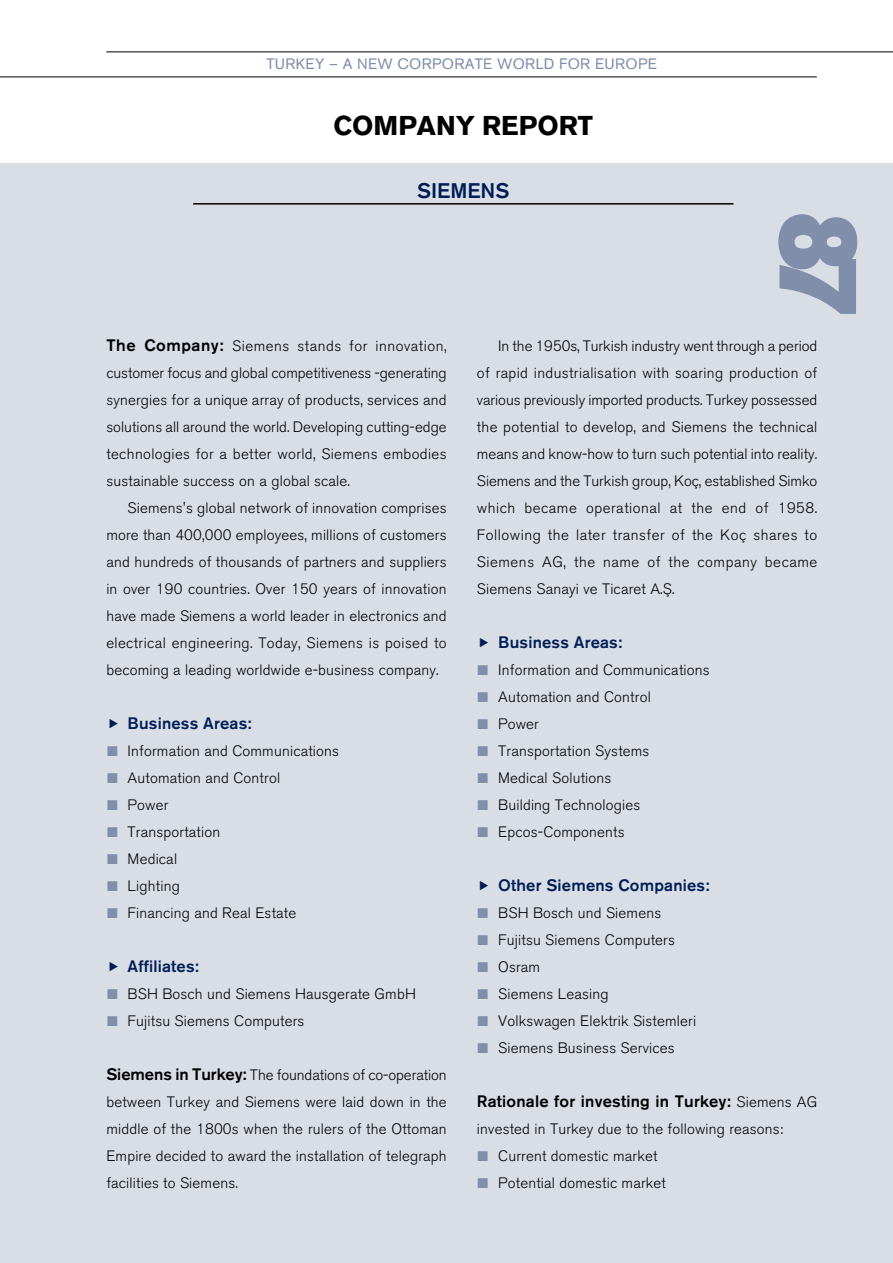
<style>
.page{position:relative;width:893px;height:1263px;background:#fff}
.page>*{position:absolute;margin:0;border:0;box-sizing:border-box;transform-origin:0 0}
.t1{font:700 108px "AG3";color:#808eaa}
.t2{font:700 27px "AG3";color:#000}
.t3{font:21px "AG2 med";color:#001e56}
.t4{font:16.5px "AG2 med";letter-spacing:.01em;color:#001e56}
.t5{font:16.5px "AG2 med";letter-spacing:.01em;color:#000}
.t6{font:300 15px/27px "AG4";letter-spacing:.01em;color:#000}
.t7{font:15px "AG1 reg";letter-spacing:.025em;color:#808eaa}
.s1{font-family:"AG2 med";font-weight:400;font-size:16.5px}
.s2{font-family:"AG4";font-weight:300;font-size:15px}
</style>
<div class="page">
<div style="left:0;top:164px;width:892px;height:1099px;background:#d9dde6"></div>
<hr style="left:0;top:77px;width:816px;height:1px;background:#000">
<hr style="left:106px;top:52px;width:786px;height:1px;background:#000">
<hr style="left:193px;top:203px;width:540px;height:2px;background:#000">
<p class="t7" style="left:266px;top:58px;width:392px">TURKEY – A NEW CORPORATE WORLD FOR EUROPE</p>
<h2 class="t2" style="left:333px;top:116px;width:261px">COMPANY REPORT</h2>
<h3 class="t3" style="left:417px;top:183px;width:94px">SIEMENS</h3>
<h1 class="t1" style="left:858px;top:212px;width:107px;rotate:90deg">87</h1>
<p class="t6" style="left:106px;top:334px;width:342px;text-align:justify"><span class="s1">The Company:</span> Siemens stands for innovation, customer focus and global competitiveness -generating synergies for a unique array of products, services and solutions all around the world. Developing cutting-edge technologies for a better world, Siemens embodies sustainable success on a global scale.</p>
<p class="t6" style="left:106px;top:496px;width:342px;text-align:justify;text-indent:21px">Siemens's global network of innovation comprises more than 400,000 employees, millions of customers and hundreds of thousands of partners and suppliers in over 190 countries. Over 150 years of innovation have made Siemens a world leader in electronics and electrical engineering. Today, Siemens is poised to becoming a leading worldwide e-business company.</p>
<p class="t4" style="left:128px;top:717px;width:125px">Business Areas:</p>
<p class="t6" style="left:128px;top:739px;width:213px">Information and Communications<br>Automation and Control<br>Power<br>Transportation<br>Medical<br>Lighting<br>Financing and Real Estate</p>
<p class="t4" style="left:128px;top:960px;width:73px">Affiliates:</p>
<p class="t6" style="left:128px;top:982px;width:290px">BSH Bosch und Siemens Hausgerate GmbH<br>Fujitsu Siemens Computers</p>
<p class="t6" style="left:106px;top:1063px;width:342px;text-align:justify"><span class="s1">Siemens in Turkey:</span> The foundations of co-operation between Turkey and Siemens were laid down in the middle of the 1800s when the rulers of the Ottoman Empire decided to award the installation of telegraph facilities to Siemens.</p>
<p class="t6" style="left:477px;top:334px;width:342px;text-align:justify;text-indent:21px">In the 1950s, Turkish industry went through a period of rapid industrialisation with soaring production of various previously imported products. Turkey possessed the potential to develop, and Siemens the technical means and know-how to turn such potential into reality.<br>Siemens and the Turkish group, Koç, established Simko which became operational at the end of 1958.<br>Following the later transfer of the Koç shares to Siemens AG, the name of the company became Siemens Sanayi ve Ticaret A.fi.</p>
<p class="t4" style="left:498px;top:636px;width:125px">Business Areas:</p>
<p class="t6" style="left:498px;top:658px;width:213px">Information and Communications<br>Automation and Control<br>Power<br>Transportation Systems<br>Medical Solutions<br>Building Technologies<br>Epcos-Components</p>
<p class="t4" style="left:498px;top:879px;width:213px">Other Siemens Companies:</p>
<p class="t6" style="left:498px;top:901px;width:199px">BSH Bosch und Siemens<br>Fujitsu Siemens Computers<br>Osram<br>Siemens Leasing<br>Volkswagen Elektrik Sistemleri<br>Siemens Business Services</p>
<p class="t5" style="left:477px;top:1095px;width:342px">Rationale for investing in Turkey: <span class="s2">Siemens AG</span></p>
<p class="t6" style="left:498px;top:1117px;width:286px;text-indent:-21px">invested in Turkey due to the following reasons:<br>Current domestic market<br>Potential domestic market</p>
</div>
